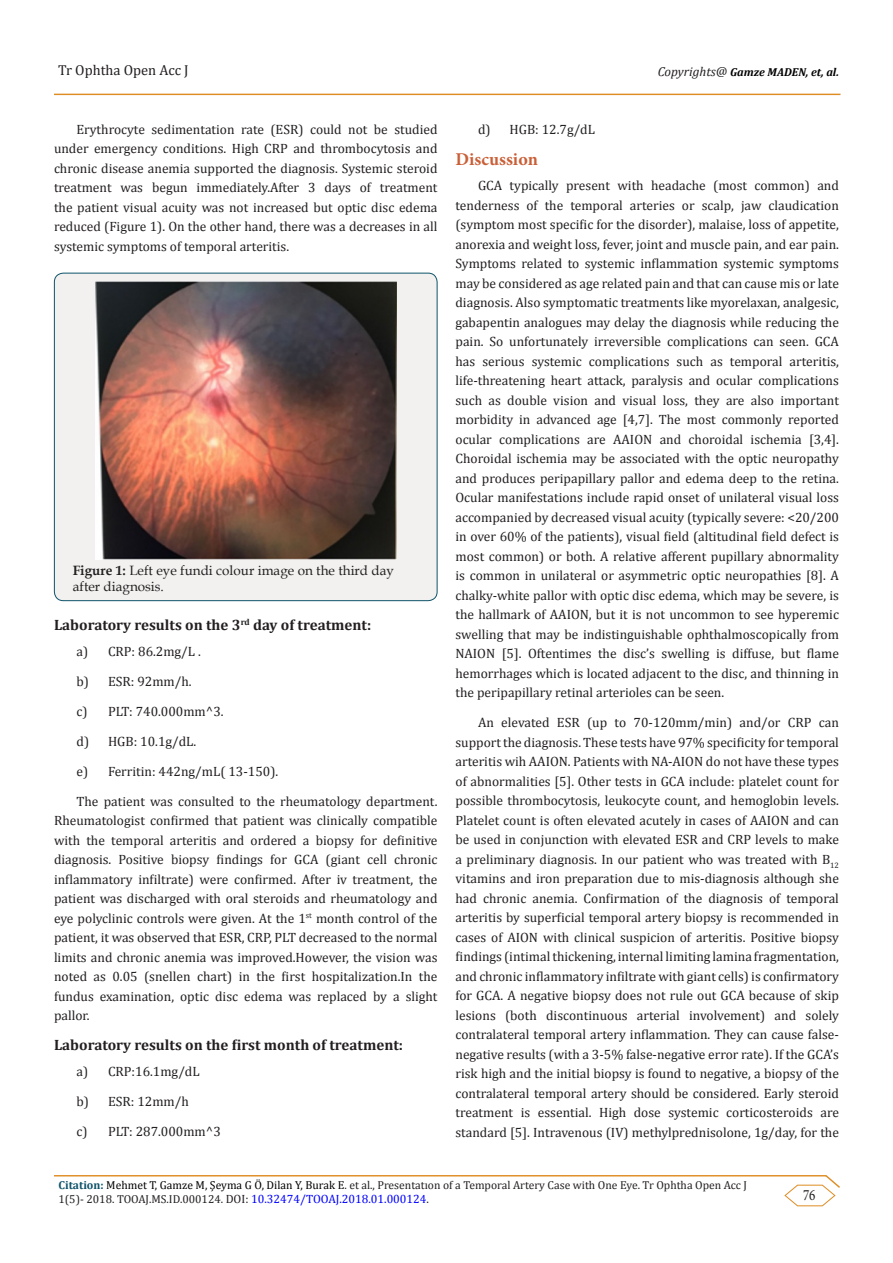
<style>
.page{position:relative;width:893px;height:1263px;background:#fff}
.page>*{position:absolute;margin:0;border:0;box-sizing:border-box;transform-origin:0 0}
.t1{font:700 18px "Minion Pro";color:#ca5f37}
.t2{font:15.75px "Minion Pro";color:#231f20;scale:.83 1}
.t3{font:700 15px "Cambria";color:#231f20}
.t4{font:14.4px "Cambria";color:#231f20}
.t5{font:13.5px/19.5px "Cambria";color:#231f20;text-align:justify}
.t6{font:13.5px/16.2px "Book Antiqua";color:#231f20}
.t7{font:11.55px/14.4px "Cambria";color:#231f20}
.t8{font:italic 700 11.55px "Cambria";color:#000}
.s1{font-weight:400;font-size:13.05px;color:#231f20}
.s2{font-weight:700}
.s3{font-weight:700;color:#0e536a}
.s4{color:#000}
.s5{font-size:12px}
.s6{font-size:12px;color:#00f}
</style>
<div class="page">
<hr style="left:54px;top:94px;width:786px;height:1px;background:#de8d23">
<hr style="left:54px;top:1175px;width:772px;height:1px;background:#de8d23">
<svg style="left:784px;top:1175px;width:56px;height:31px"></svg>
<div style="left:54px;top:273px;width:383px;height:328px;background:#f2f1f0;border-radius:9px"></div>
<div style="left:54px;top:273px;width:383px;height:328px;border:1px solid #0e536a;border-radius:9px"></div>
<img style="left:95px;top:281px;width:301px;height:279px">
<p class="t4" style="left:58px;top:62px;width:132px">Tr Ophtha Open Acc J</p>
<p class="t8" style="left:658px;top:64px;width:183px"><span class="s1">Copyrights@</span> Gamze MADEN, et, al.</p>
<p class="t5" style="left:54px;top:119px;width:385px;text-indent:22px">Erythrocyte sedimentation rate (ESR) could not be studied under emergency conditions. High CRP and thrombocytosis and chronic disease anemia supported the diagnosis. Systemic steroid treatment was begun immediately.After 3 days of treatment the patient visual acuity was not increased but optic disc edema reduced (Figure 1). On the other hand, there was a decreases in all systemic symptoms of temporal arteritis.</p>
<p class="t6" style="left:73px;top:562px;width:323px"><span class="s2">Figure 1:</span> Left eye fundi colour image on the third day after diagnosis.</p>
<p class="t3" style="left:54px;top:615px;width:319px">Laboratory results on the 3<sup>rd</sup> day of treatment:</p>
<p class="t5" style="left:76px;top:641px;width:126px">a) CRP: 86.2mg/L .</p>
<p class="t5" style="left:76px;top:671px;width:117px">b) ESR: 92mm/h.</p>
<p class="t5" style="left:76px;top:701px;width:149px">c) PLT: 740.000mm^3.</p>
<p class="t5" style="left:76px;top:731px;width:121px">d) HGB: 10.1g/dL.</p>
<p class="t5" style="left:76px;top:761px;width:203px">e) Ferritin: 442ng/mL( 13-150).</p>
<p class="t5" style="left:54px;top:791px;width:385px;text-indent:22px">The patient was consulted to the rheumatology department.<br>Rheumatologist confirmed that patient was clinically compatible with the temporal arteritis and ordered a biopsy for definitive diagnosis. Positive biopsy findings for GCA (giant cell chronic inflammatory infiltrate) were confirmed. After iv treatment, the patient was discharged with oral steroids and rheumatology and eye polyclinic controls were given. At the 1<sup>st</sup> month control of the patient, it was observed that ESR, CRP, PLT decreased to the normal limits and chronic anemia was improved.However, the vision was noted as 0.05 (snellen chart) in the first hospitalization.In the fundus examination, optic disc edema was replaced by a slight pallor.</p>
<p class="t3" style="left:54px;top:1035px;width:351px">Laboratory results on the first month of treatment:</p>
<p class="t5" style="left:76px;top:1061px;width:125px">a) CRP:16.1mg/dL</p>
<p class="t5" style="left:76px;top:1091px;width:114px">b) ESR: 12mm/h</p>
<p class="t5" style="left:76px;top:1121px;width:146px">c) PLT: 287.000mm^3</p>
<p class="t5" style="left:478px;top:119px;width:119px">d) HGB: 12.7g/dL</p>
<p class="t1" style="left:455px;top:146px;width:84px">Discussion</p>
<p class="t5" style="left:455px;top:176px;width:385px;text-indent:22px">GCA typically present with headache (most common) and tenderness of the temporal arteries or scalp, jaw claudication (symptom most specific for the disorder), malaise, loss of appetite, anorexia and weight loss, fever, joint and muscle pain, and ear pain.<br>Symptoms related to systemic inflammation systemic symptoms may be considered as age related pain and that can cause mis or late diagnosis. Also symptomatic treatments like myorelaxan, analgesic, gabapentin analogues may delay the diagnosis while reducing the pain. So unfortunately irreversible complications can seen. GCA has serious systemic complications such as temporal arteritis, life-threatening heart attack, paralysis and ocular complications such as double vision and visual loss, they are also important morbidity in advanced age [4,7]. The most commonly reported ocular complications are AAION and choroidal ischemia [3,4].<br>Choroidal ischemia may be associated with the optic neuropathy and produces peripapillary pallor and edema deep to the retina.<br>Ocular manifestations include rapid onset of unilateral visual loss accompanied by decreased visual acuity (typically severe: &lt;20/200 in over 60% of the patients), visual field (altitudinal field defect is most common) or both. A relative afferent pupillary abnormality is common in unilateral or asymmetric optic neuropathies [8]. A chalky-white pallor with optic disc edema, which may be severe, is the hallmark of AAION, but it is not uncommon to see hyperemic swelling that may be indistinguishable ophthalmoscopically from NAION [5]. Oftentimes the disc’s swelling is diffuse, but flame hemorrhages which is located adjacent to the disc, and thinning in the peripapillary retinal arterioles can be seen.</p>
<p class="t5" style="left:455px;top:713px;width:385px;text-indent:22px">An elevated ESR (up to 70-120mm/min) and/or CRP can support the diagnosis. These tests have 97% specificity for temporal arteritis wih AAION. Patients with NA-AION do not have these types of abnormalities [5]. Other tests in GCA include: platelet count for possible thrombocytosis, leukocyte count, and hemoglobin levels.<br>Platelet count is often elevated acutely in cases of AAION and can be used in conjunction with elevated ESR and CRP levels to make a preliminary diagnosis. In our patient who was treated with B<sub>12 </sub>vitamins and iron preparation due to mis-diagnosis although she had chronic anemia. Confirmation of the diagnosis of temporal arteritis by superficial temporal artery biopsy is recommended in cases of AION with clinical suspicion of arteritis. Positive biopsy findings (intimal thickening, internal limiting lamina fragmentation, and chronic inflammatory infiltrate with giant cells) is confirmatory for GCA. A negative biopsy does not rule out GCA because of skip lesions (both discontinuous arterial involvement) and solely contralateral temporal artery inflammation. They can cause false&shy;negative results (with a 3-5% false-negative error rate). If the GCA’s risk high and the initial biopsy is found to negative, a biopsy of the contralateral temporal artery should be considered. Early steroid treatment is essential. High dose systemic corticosteroids are standard [5]. Intravenous (IV) methylprednisolone, 1g/day, for the</p>
<p class="t7" style="left:58px;top:1177px;width:690px"><span class="s3">Citation:</span> <span class="s4">Mehmet T, Gamze M, Şeyma G Ö, Dilan Y, Burak E</span>. et al., Presentatıon of a Temporal Artery Case with One Eye. Tr Ophtha Open Acc J<br>1(5)- 2018. TOOAJ.MS.ID.000124. <span class="s5">DOI:</span> <span class="s6">10.32474/TOOAJ.2018.01.000124</span><span class="s5">.</span></p>
<p class="t2" style="left:803px;top:1184px;width:17px">76</p>
</div>
